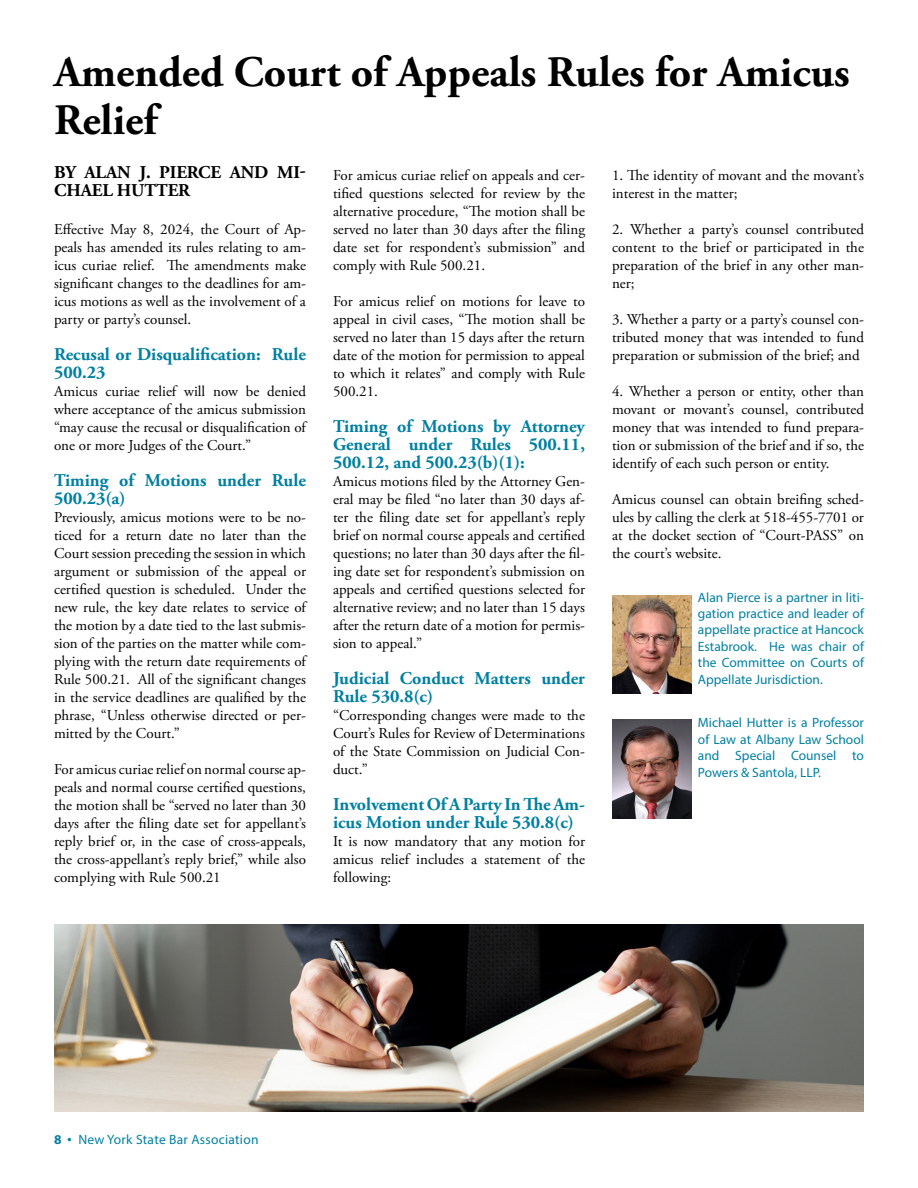
<style>
.page{position:relative;width:918px;height:1188px;background:#fff}
.page>*{position:absolute;margin:0;border:0;box-sizing:border-box;transform-origin:0 0}
.t1{font:700 43.5px/48px "Adobe Garamond Pro";color:#000}
.t2{font:700 18px/18px "Adobe Garamond Pro";color:#0080a2}
.t3{font:700 18px/18px "Adobe Garamond Pro";letter-spacing:-.005em;color:#000}
.t4{font:15px/18px "Adobe Garamond Pro";color:#000;text-align:justify}
.t5{font:13.5px/16.5px "Myriad Pro";color:#0080a2;text-align:justify}
.t6{font:13.5px "Myriad Pro";letter-spacing:.02em;color:#0080a2}
.s1{font-weight:700}
.s2{font-family:"Felix Titling"}
</style>
<div class="page">
<img style="left:612px;top:596px;width:79px;height:98px">
<img style="left:612px;top:720px;width:79px;height:98px">
<img style="left:54px;top:924px;width:810px;height:187px">
<h1 class="t1" style="left:54px;top:49px;width:797px">Amended Court of Appeals Rules for Amicus<br>Relief</h1>
<p class="t3" style="left:54px;top:164px;width:253px">BY ALAN J. PIERCE AND MI-<br>CHAEL HUTTER</p>
<p class="t4" style="left:54px;top:221px;width:254px">Effective May 8, 2024, the Court of Ap&shy;peals has amended its rules relating to am&shy;icus curiae relief. The amendments make significant changes to the deadlines for am&shy;icus motions as well as the involvement of a party or party’s counsel.</p>
<p class="t2" style="left:54px;top:346px;width:253px">Recusal or Disqualification: Rule<br>500.23</p>
<p class="t4" style="left:54px;top:383px;width:254px">Amicus curiae relief will now be denied where acceptance of the amicus submission “may cause the recusal or disqualification of one or more Judges of the Court.”</p>
<p class="t2" style="left:54px;top:472px;width:253px">Timing of Motions under Rule<br>500.23(a)</p>
<p class="t4" style="left:54px;top:509px;width:254px">Previously, amicus motions were to be no&shy;ticed for a return date no later than the Court session preceding the session in which argument or submission of the appeal or certified question is scheduled. Under the new rule, the key date relates to service of the motion by a date tied to the last submis&shy;sion of the parties on the matter while com&shy;plying with the return date requirements of Rule 500.21. All of the significant changes in the service deadlines are qualified by the phrase, “Unless otherwise directed or per&shy;mitted by the Court.”</p>
<p class="t4" style="left:54px;top:761px;width:254px">For amicus curiae relief on normal course ap&shy;peals and normal course certified questions, the motion shall be “served no later than 30 days after the filing date set for appellant’s reply brief or, in the case of cross-appeals, the cross-appellant’s reply brief,” while also complying with Rule 500.21</p>
<p class="t4" style="left:612px;top:167px;width:253px">1. The identity of movant and the movant’s interest in the matter;</p>
<p class="t4" style="left:612px;top:221px;width:254px">2. Whether a party’s counsel contributed content to the brief or participated in the preparation of the brief in any other man&shy;ner;</p>
<p class="t4" style="left:612px;top:311px;width:254px">3. Whether a party or a party’s counsel con&shy;tributed money that was intended to fund preparation or submission of the brief; and</p>
<p class="t4" style="left:612px;top:383px;width:254px">4. Whether a person or entity, other than movant or movant’s counsel, contributed money that was intended to fund prepara&shy;tion or submission of the brief and if so, the identify of each such person or entity.</p>
<p class="t4" style="left:612px;top:491px;width:254px">Amicus counsel can obtain breifing sched&shy;ules by calling the clerk at 518-455-7701 or at the docket section of “Court-PASS” on the court’s website.</p>
<p class="t5" style="left:698px;top:589px;width:168px">Alan Pierce is a partner in liti&shy;gation practice and leader of appellate practice at Hancock Estabrook. He was chair of the Committee on Courts of Appellate Jurisdiction.</p>
<p class="t5" style="left:698px;top:714px;width:168px">Michael Hutter is a Professor of Law at Albany Law School and Special Counsel to Powers &amp; Santola, LLP.</p>
<p class="t4" style="left:333px;top:167px;width:254px">For amicus curiae relief on appeals and cer&shy;tified questions selected for review by the alternative procedure, “The motion shall be served no later than 30 days after the filing date set for respondent’s submission” and comply with Rule 500.21.</p>
<p class="t4" style="left:333px;top:293px;width:254px">For amicus relief on motions for leave to appeal in civil cases, “The motion shall be served no later than 15 days after the return date of the motion for permission to appeal to which it relates” and comply with Rule 500.21.</p>
<p class="t2" style="left:333px;top:418px;width:254px;text-align:justify">Timing of Motions by Attorney General under Rules 500.11, 500.12, and 500.23(b)(1):</p>
<p class="t4" style="left:333px;top:473px;width:254px">Amicus motions filed by the Attorney Gen&shy;eral may be filed “no later than 30 days af&shy;ter the filing date set for appellant’s reply brief on normal course appeals and certified questions; no later than 30 days after the fil&shy;ing date set for respondent’s submission on appeals and certified questions selected for alternative review; and no later than 15 days after the return date of a motion for permis&shy;sion to appeal.”</p>
<p class="t2" style="left:333px;top:670px;width:253px">Judicial Conduct Matters under<br>Rule 530.8(c)</p>
<p class="t4" style="left:333px;top:707px;width:254px">“Corresponding changes were made to the Court’s Rules for Review of Determinations of the State Commission on Judicial Con&shy;duct.”</p>
<p class="t2" style="left:333px;top:796px;width:254px">Involvement Of A Party In The Am&shy;icus Motion under Rule 530.8(c)</p>
<p class="t4" style="left:333px;top:833px;width:254px">It is now mandatory that any motion for amicus relief includes a statement of the following:</p>
<p class="t6" style="left:54px;top:1131px;width:206px"><span class="s1">8</span> <span class="s2">•</span> New York State Bar Association</p>
</div>
